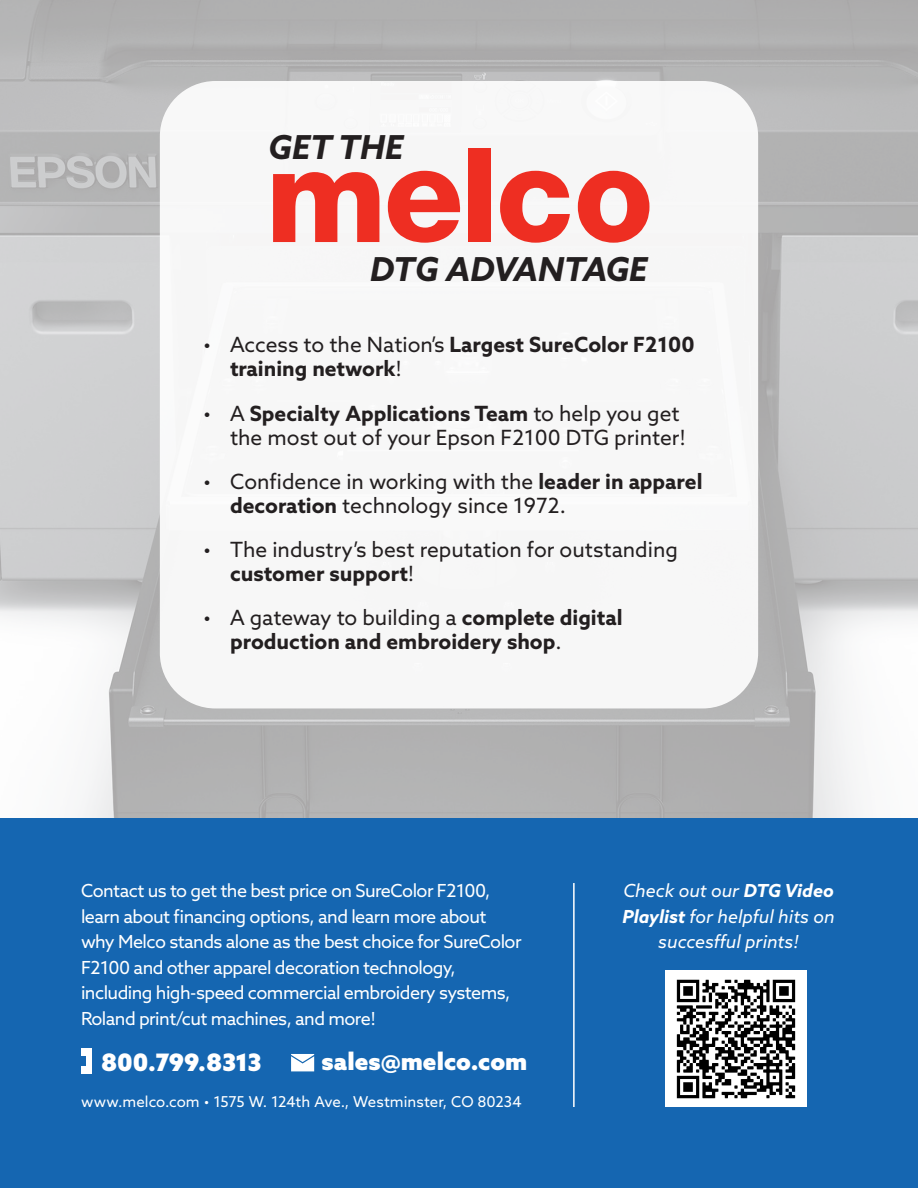
<style>
.page{position:relative;width:918px;height:1188px;background:#fff}
.page>*{position:absolute;margin:0;border:0;box-sizing:border-box;transform-origin:0 0}
.t1{font:italic 700 33px "Azo Sans";letter-spacing:-.02em;color:#231f20}
.t2{font:italic 700 33px "Azo Sans";color:#231f20}
.t3{font:900 24.15px "Azo Sans";color:#fff}
.t4{font:21px/24px "Azo Sans";color:#231f20}
.t5{font:700 21px/24px "Azo Sans";color:#231f20}
.t6{font:18px/25.5px "Azo Sans";letter-spacing:-.03em;color:#fff}
.t7{font:italic 18px/25.5px "Azo Sans";color:#fff;text-align:center}
.t8{font:15px "Azo Sans";color:#fff}
.s1{font-weight:400}
.s2{font-weight:700}
</style>
<div class="page">
<img style="left:0;top:0;width:918px;height:818px">
<div style="left:0;top:818px;width:918px;height:370px;background:#1566b1"></div>
<div style="left:81px;top:1048px;width:10px;height:8px;background:#fff"></div>
<div style="left:86px;top:1052px;width:5px;height:18px;background:#fff"></div>
<div style="left:81px;top:1066px;width:10px;height:8px;background:#fff"></div>
<svg style="left:291px;top:1054px;width:23px;height:17px"></svg>
<div style="left:160px;top:81px;width:598px;height:627px;background:#f7f7f7;border-radius:56px"></div>
<svg style="left:273px;top:172px;width:106px;height:70px"></svg>
<svg style="left:388px;top:171px;width:72px;height:72px"></svg>
<div style="left:469px;top:149px;width:22px;height:93px;background:#ee2e22"></div>
<svg style="left:500px;top:171px;width:70px;height:72px"></svg>
<svg style="left:578px;top:171px;width:71px;height:72px"></svg>
<img style="left:665px;top:970px;width:142px;height:137px">
<hr style="left:573px;top:883px;width:2px;height:224px;background:#fff">
<p class="t2" style="left:269px;top:125px;width:136px">GET THE</p>
<p class="t1" style="left:370px;top:248px;width:279px">DTG ADVANTAGE</p>
<p class="t5" style="left:230px;top:333px;width:466px;text-indent:-27px"><span class="s1">• Access to the Nation’s</span> Largest SureColor F2100 training network<span class="s1">!</span></p>
<p class="t4" style="left:230px;top:401px;width:457px;text-indent:-27px">• A <span class="s2">Specialty Applications Team</span> to help you get the most out of your Epson F2100 DTG printer!</p>
<p class="t4" style="left:230px;top:469px;width:474px;text-indent:-27px">• Confidence in working with the <span class="s2">leader in apparel decoration</span> technology since 1972.</p>
<p class="t4" style="left:230px;top:537px;width:449px;text-indent:-27px">• The industry’s best reputation for outstanding <span class="s2">customer support</span>!</p>
<p class="t5" style="left:230px;top:606px;width:394px;text-indent:-27px"><span class="s1">• A gateway to building a</span> complete digital production and embroidery shop<span class="s1">.</span></p>
<p class="t6" style="left:81px;top:878px;width:442px">Contact us to get the best price on SureColor F2100, learn about financing options, and learn more about why Melco stands alone as the best choice for SureColor F2100 and other apparel decoration technology, including high-speed commercial embroidery systems, Roland print/cut machines, and more!</p>
<p class="t7" style="left:622px;top:878px;width:214px">Check out our <span class="s2">DTG Video<br>Playlist</span> for helpful hits on succesfful prints!</p>
<p class="t3" style="left:101px;top:1046px;width:162px">800.799.8313</p>
<p class="t3" style="left:322px;top:1045px;width:207px">sales@melco.com</p>
<p class="t8" style="left:81px;top:1092px;width:442px">www.melco.com • 1575 W. 124th Ave., Westminster, CO 80234</p>
</div>
